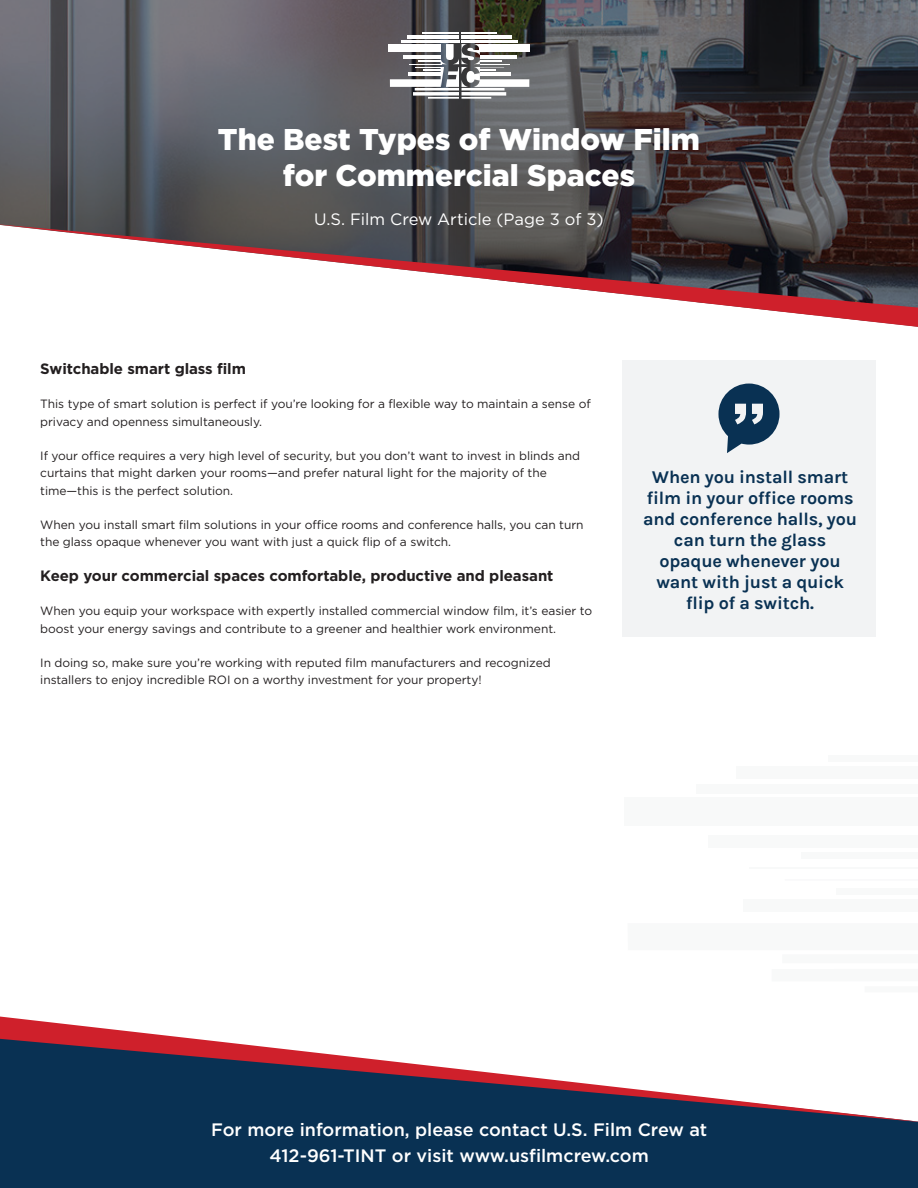
<style>
.page{position:relative;width:918px;height:1188px;background:#093153}
.page>*{position:absolute;margin:0;border:0;box-sizing:border-box;transform-origin:0 0}
.t1{font:900 30px/36px "Gotham";color:#fff;text-align:center}
.t2{font:700 18px/21px "Karla";letter-spacing:-.01em;color:#093153;text-align:center}
.t3{font:500 18px/25.5px "Gotham";color:#fff;text-align:center}
.t4{font:16.5px "Gotham";color:#fff}
.t5{font:700 15px "Gotham";letter-spacing:-.005em;color:#231f20}
.t6{font:12px/17.2px "Gotham";letter-spacing:-.005em;color:#231f20}
</style>
<div class="page">
<svg style="left:0;top:0;width:918px;height:223px"></svg>
<svg style="left:462px;top:92px;width:44px;height:4px"></svg>
<hr style="left:462px;top:97px;width:29px;height:2px;background:#fff">
<div style="left:480px;top:44px;width:50px;height:8px;background:#fff"></div>
<hr style="left:480px;top:64px;width:30px;height:1px;background:#fff">
<hr style="left:462px;top:41px;width:56px;height:2px;background:#fff">
<hr style="left:462px;top:36px;width:50px;height:3px;background:#fff">
<hr style="left:462px;top:32px;width:35px;height:2px;background:#fff">
<div style="left:480px;top:79px;width:49px;height:8px;background:#fff"></div>
<hr style="left:480px;top:73px;width:31px;height:3px;background:#fff">
<hr style="left:462px;top:88px;width:43px;height:3px;background:#fff">
<svg style="left:413px;top:92px;width:46px;height:4px"></svg>
<hr style="left:428px;top:97px;width:31px;height:2px;background:#fff">
<hr style="left:415px;top:88px;width:44px;height:3px;background:#fff">
<hr style="left:480px;top:55px;width:36px;height:3px;background:#fff">
<div style="left:388px;top:44px;width:53px;height:8px;background:#fff"></div>
<hr style="left:401px;top:41px;width:58px;height:2px;background:#fff">
<hr style="left:407px;top:36px;width:52px;height:3px;background:#fff">
<hr style="left:422px;top:32px;width:37px;height:2px;background:#fff">
<svg style="left:390px;top:44px;width:114px;height:43px"></svg>
<div style="left:0;top:328px;width:918px;height:687px;background:#fff"></div>
<svg style="left:0;top:223px;width:918px;height:105px"></svg>
<div style="left:772px;top:969px;width:146px;height:12px;background:#f2f3f4"></div>
<div style="left:865px;top:986px;width:53px;height:6px;background:#f2f3f4"></div>
<div style="left:624px;top:797px;width:294px;height:28px;background:#f2f3f4"></div>
<hr style="left:749px;top:868px;width:169px;height:1px;background:#f2f3f4">
<div style="left:696px;top:785px;width:222px;height:9px;background:#f2f3f4"></div>
<div style="left:736px;top:767px;width:182px;height:12px;background:#f2f3f4"></div>
<div style="left:829px;top:755px;width:89px;height:7px;background:#f2f3f4"></div>
<div style="left:628px;top:923px;width:290px;height:27px;background:#f8f9f9"></div>
<div style="left:744px;top:900px;width:174px;height:12px;background:#f2f3f4"></div>
<div style="left:836px;top:889px;width:82px;height:6px;background:#f2f3f4"></div>
<svg style="left:785px;top:879px;width:133px;height:2px"></svg>
<div style="left:782px;top:954px;width:136px;height:9px;background:#f2f3f4"></div>
<div style="left:708px;top:835px;width:210px;height:13px;background:#f2f3f4"></div>
<div style="left:801px;top:853px;width:117px;height:6px;background:#f2f3f4"></div>
<div style="left:623px;top:360px;width:253px;height:276px;background:#f2f3f4"></div>
<svg style="left:718px;top:384px;width:62px;height:69px"></svg>
<svg style="left:0;top:1015px;width:918px;height:107px"></svg>
<h1 class="t1" style="left:218px;top:121px;width:484px">The Best Types of Window Film for Commercial Spaces</h1>
<h3 class="t4" style="left:314px;top:210px;width:291px">U.S. Film Crew Article (Page 3 of 3)</h3>
<p class="t5" style="left:40px;top:360px;width:207px">Switchable smart glass film</p>
<p class="t6" style="left:40px;top:395px;width:552px">This type of smart solution is perfect if you’re looking for a flexible way to maintain a sense of privacy and openness simultaneously.</p>
<p class="t6" style="left:40px;top:447px;width:541px">If your office requires a very high level of security, but you don’t want to invest in blinds and curtains that might darken your rooms—and prefer natural light for the majority of the time—this is the perfect solution.</p>
<p class="t6" style="left:40px;top:516px;width:545px">When you install smart film solutions in your office rooms and conference halls, you can turn the glass opaque whenever you want with just a quick flip of a switch.</p>
<p class="t5" style="left:40px;top:567px;width:515px">Keep your commercial spaces comfortable, productive and pleasant</p>
<p class="t6" style="left:40px;top:602px;width:553px">When you equip your workspace with expertly installed commercial window film, it’s easier to boost your energy savings and contribute to a greener and healthier work environment.</p>
<p class="t6" style="left:40px;top:654px;width:512px">In doing so, make sure you’re working with reputed film manufacturers and recognized installers to enjoy incredible ROI on a worthy investment for your property!</p>
<h2 class="t2" style="left:643px;top:467px;width:215px">When you install smart film in your office rooms and conference halls, you can turn the glass opaque whenever you want with just a quick flip of a switch.</h2>
<h2 class="t3" style="left:211px;top:1117px;width:498px">For more information, please contact U.S. Film Crew at<br>412-961-TINT or visit www.usfilmcrew.com</h2>
</div>
